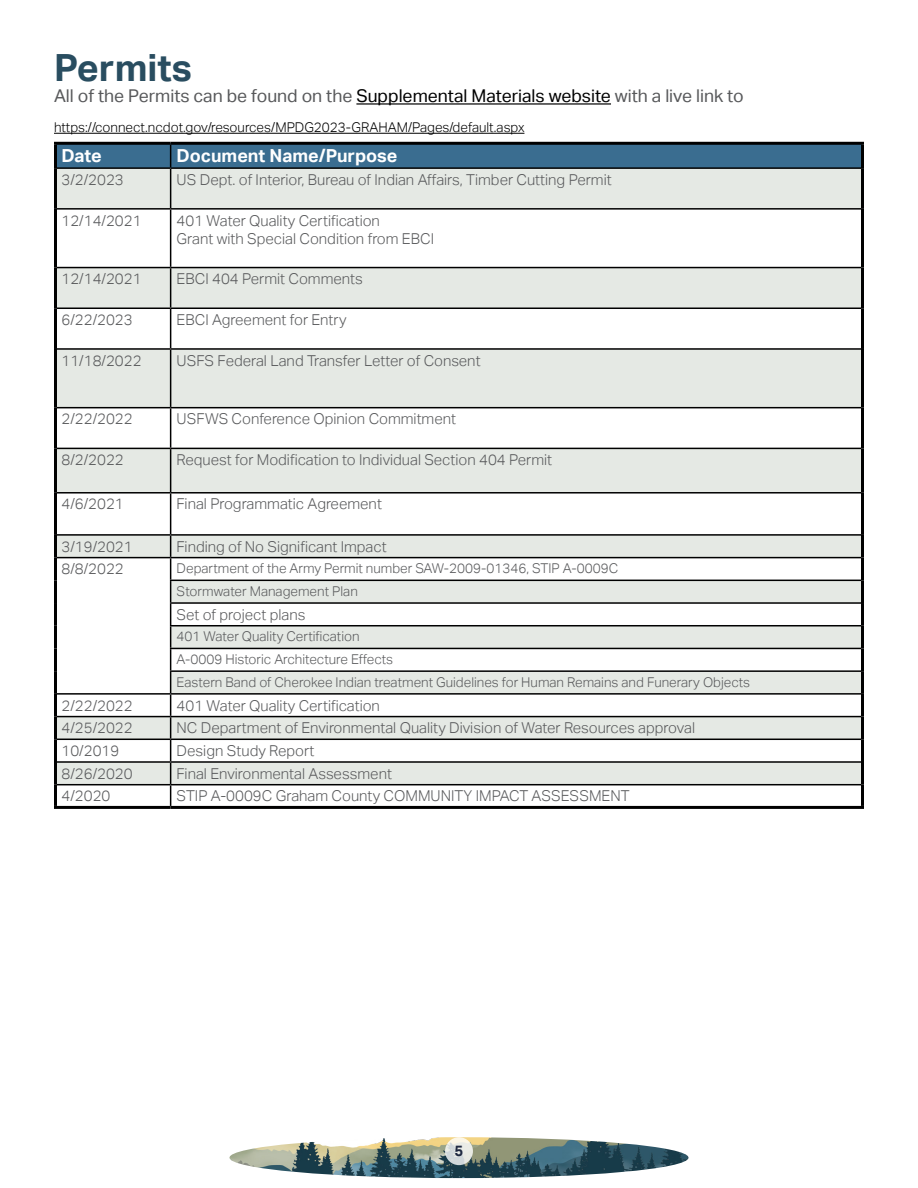
<style>
.page{position:relative;width:918px;height:1188px;background:#fff}
.page>*{position:absolute;margin:0;border:0;box-sizing:border-box;transform-origin:0 0}
.t1{font:700 37.5px "AECOM Sans";color:#294d60}
.t2{font:700 18px "AECOM Sans";color:#fff}
.t3{font:17.7px "AECOM Sans";color:#58595b}
.t4{font:300 15px/18px "AECOM Sans";color:#58595b}
.t5{font:700 15px "AECOM Sans";color:#1f2941}
.t6{font:300 13.5px/22.6px "AECOM Sans";color:#58595b}
.t7{font:300 13.5px "AECOM Sans";color:#000}
.s1{color:#000}
</style>
<div class="page">
<img style="left:230px;top:1137px;width:458px;height:41px">
<svg style="left:445px;top:1137px;width:28px;height:28px"></svg>
<div style="left:57px;top:169px;width:804px;height:39px;background:#e5e9e4"></div>
<svg style="left:57px;top:210px;width:804px;height:596px"></svg>
<hr style="left:54px;top:142px;width:117px;height:3px;background:#000">
<hr style="left:54px;top:145px;width:3px;height:23px;background:#000">
<hr style="left:171px;top:142px;width:693px;height:3px;background:#000">
<hr style="left:861px;top:145px;width:3px;height:23px;background:#000">
<hr style="left:54px;top:168px;width:3px;height:41px;background:#000">
<hr style="left:861px;top:168px;width:3px;height:41px;background:#000">
<hr style="left:54px;top:209px;width:3px;height:59px;background:#000">
<hr style="left:861px;top:209px;width:3px;height:59px;background:#000">
<hr style="left:54px;top:268px;width:3px;height:40px;background:#000">
<hr style="left:861px;top:268px;width:3px;height:40px;background:#000">
<hr style="left:54px;top:308px;width:3px;height:41px;background:#000">
<hr style="left:861px;top:308px;width:3px;height:41px;background:#000">
<hr style="left:54px;top:349px;width:3px;height:59px;background:#000">
<hr style="left:861px;top:349px;width:3px;height:59px;background:#000">
<hr style="left:54px;top:408px;width:3px;height:40px;background:#000">
<hr style="left:861px;top:408px;width:3px;height:40px;background:#000">
<hr style="left:54px;top:448px;width:3px;height:45px;background:#000">
<hr style="left:861px;top:448px;width:3px;height:45px;background:#000">
<hr style="left:54px;top:493px;width:3px;height:42px;background:#000">
<hr style="left:861px;top:493px;width:3px;height:42px;background:#000">
<hr style="left:54px;top:535px;width:3px;height:23px;background:#000">
<hr style="left:861px;top:535px;width:3px;height:23px;background:#000">
<hr style="left:54px;top:558px;width:3px;height:22px;background:#000">
<hr style="left:861px;top:558px;width:3px;height:22px;background:#000">
<hr style="left:54px;top:580px;width:3px;height:23px;background:#000">
<hr style="left:861px;top:580px;width:3px;height:23px;background:#000">
<hr style="left:54px;top:603px;width:3px;height:23px;background:#000">
<hr style="left:861px;top:603px;width:3px;height:23px;background:#000">
<hr style="left:54px;top:626px;width:3px;height:22px;background:#000">
<hr style="left:861px;top:626px;width:3px;height:22px;background:#000">
<hr style="left:54px;top:648px;width:3px;height:23px;background:#000">
<hr style="left:861px;top:648px;width:3px;height:23px;background:#000">
<hr style="left:54px;top:671px;width:3px;height:23px;background:#000">
<hr style="left:861px;top:671px;width:3px;height:23px;background:#000">
<hr style="left:54px;top:694px;width:3px;height:23px;background:#000">
<hr style="left:861px;top:694px;width:3px;height:23px;background:#000">
<hr style="left:54px;top:717px;width:3px;height:22px;background:#000">
<hr style="left:861px;top:717px;width:3px;height:22px;background:#000">
<hr style="left:54px;top:739px;width:3px;height:23px;background:#000">
<hr style="left:861px;top:739px;width:3px;height:23px;background:#000">
<hr style="left:54px;top:762px;width:3px;height:23px;background:#000">
<hr style="left:861px;top:762px;width:3px;height:23px;background:#000">
<hr style="left:54px;top:785px;width:3px;height:21px;background:#000">
<hr style="left:861px;top:785px;width:3px;height:21px;background:#000">
<hr style="left:54px;top:806px;width:117px;height:3px;background:#000">
<hr style="left:171px;top:806px;width:693px;height:3px;background:#000">
<svg style="left:56px;top:143px;width:806px;height:24px;background:#356484"></svg>
<hr style="left:57px;top:167px;width:114px;height:2px;background:#000">
<hr style="left:171px;top:167px;width:690px;height:2px;background:#000">
<hr style="left:170px;top:169px;width:1px;height:39px;background:#000">
<hr style="left:57px;top:208px;width:114px;height:2px;background:#000">
<hr style="left:171px;top:208px;width:690px;height:2px;background:#000">
<hr style="left:170px;top:210px;width:1px;height:57px;background:#000">
<hr style="left:57px;top:267px;width:114px;height:1px;background:#000">
<hr style="left:171px;top:267px;width:690px;height:1px;background:#000">
<hr style="left:170px;top:268px;width:1px;height:40px;background:#000">
<hr style="left:57px;top:308px;width:114px;height:1px;background:#000">
<hr style="left:171px;top:308px;width:690px;height:1px;background:#000">
<hr style="left:170px;top:309px;width:1px;height:39px;background:#000">
<hr style="left:57px;top:348px;width:114px;height:2px;background:#000">
<hr style="left:171px;top:348px;width:690px;height:2px;background:#000">
<hr style="left:170px;top:350px;width:1px;height:57px;background:#000">
<hr style="left:57px;top:407px;width:114px;height:1px;background:#000">
<hr style="left:171px;top:407px;width:690px;height:1px;background:#000">
<hr style="left:170px;top:408px;width:1px;height:40px;background:#000">
<hr style="left:57px;top:448px;width:114px;height:1px;background:#000">
<hr style="left:171px;top:448px;width:690px;height:1px;background:#000">
<hr style="left:170px;top:449px;width:1px;height:43px;background:#000">
<hr style="left:57px;top:492px;width:114px;height:2px;background:#000">
<hr style="left:171px;top:492px;width:690px;height:2px;background:#000">
<hr style="left:170px;top:494px;width:1px;height:40px;background:#000">
<hr style="left:57px;top:534px;width:114px;height:2px;background:#000">
<hr style="left:171px;top:534px;width:690px;height:2px;background:#000">
<hr style="left:57px;top:557px;width:114px;height:1px;background:#000">
<hr style="left:171px;top:557px;width:690px;height:1px;background:#000">
<hr style="left:170px;top:580px;width:691px;height:1px;background:#000">
<hr style="left:170px;top:602px;width:691px;height:2px;background:#000">
<hr style="left:170px;top:625px;width:691px;height:1px;background:#000">
<hr style="left:170px;top:648px;width:691px;height:1px;background:#000">
<hr style="left:170px;top:670px;width:691px;height:2px;background:#000">
<hr style="left:57px;top:693px;width:114px;height:2px;background:#000">
<hr style="left:171px;top:693px;width:690px;height:2px;background:#000">
<hr style="left:57px;top:716px;width:114px;height:1px;background:#000">
<hr style="left:171px;top:716px;width:690px;height:1px;background:#000">
<hr style="left:57px;top:739px;width:114px;height:1px;background:#000">
<hr style="left:171px;top:739px;width:690px;height:1px;background:#000">
<hr style="left:57px;top:761px;width:114px;height:2px;background:#000">
<hr style="left:171px;top:761px;width:690px;height:2px;background:#000">
<hr style="left:57px;top:784px;width:114px;height:1px;background:#000">
<hr style="left:171px;top:784px;width:690px;height:1px;background:#000">
<svg style="left:170px;top:536px;width:1px;height:270px"></svg>
<hr style="left:356px;top:103px;width:255px;height:2px;background:#000">
<hr style="left:54px;top:133px;width:470px;height:1px;background:#000">
<h1 class="t1" style="left:54px;top:46px;width:139px">Permits</h1>
<p class="t3" style="left:54px;top:86px;width:691px">All of the Permits can be found on the <span class="s1">Supplemental Materials website</span> with a live link to</p>
<p class="t7" style="left:54px;top:119px;width:472px">https://connect.ncdot.gov/resources/MPDG2023-GRAHAM/Pages/default.aspx</p>
<p class="t2" style="left:62px;top:145px;width:42px">Date</p>
<p class="t2" style="left:177px;top:145px;width:222px">Document Name/Purpose</p>
<p class="t4" style="left:62px;top:171px;width:64px">3/2/2023</p>
<p class="t4" style="left:177px;top:171px;width:437px">US Dept. of Interior, Bureau of Indian Affairs, Timber Cutting Permit</p>
<p class="t4" style="left:62px;top:211px;width:82px">12/14/2021</p>
<p class="t4" style="left:177px;top:211px;width:259px">401 Water Quality Certification<br>Grant with Special Condition from EBCI</p>
<p class="t4" style="left:62px;top:270px;width:82px">12/14/2021</p>
<p class="t4" style="left:177px;top:270px;width:188px">EBCI 404 Permit Comments</p>
<p class="t4" style="left:62px;top:311px;width:73px">6/22/2023</p>
<p class="t4" style="left:177px;top:311px;width:171px">EBCI Agreement for Entry</p>
<p class="t4" style="left:62px;top:352px;width:82px">11/18/2022</p>
<p class="t4" style="left:177px;top:352px;width:305px">USFS Federal Land Transfer Letter of Consent</p>
<p class="t4" style="left:62px;top:410px;width:73px">2/22/2022</p>
<p class="t4" style="left:177px;top:410px;width:281px">USFWS Conference Opinion Commitment</p>
<p class="t4" style="left:62px;top:451px;width:64px">8/2/2022</p>
<p class="t4" style="left:177px;top:451px;width:377px">Request for Modification to Individual Section 404 Permit</p>
<p class="t4" style="left:62px;top:495px;width:64px">4/6/2021</p>
<p class="t4" style="left:177px;top:495px;width:207px">Final Programmatic Agreement</p>
<p class="t4" style="left:62px;top:537px;width:73px">3/19/2021</p>
<p class="t4" style="left:177px;top:537px;width:212px">Finding of No Significant Impact</p>
<p class="t4" style="left:62px;top:560px;width:64px">8/8/2022</p>
<p class="t6" style="left:177px;top:557px;width:443px">Department of the Army Permit number SAW-2009-01346, STIP A-0009C<br>Stormwater Management Plan</p>
<p class="t4" style="left:177px;top:606px;width:130px">Set of project plans</p>
<p class="t6" style="left:177px;top:625px;width:575px">401 Water Quality Certification<br>A-0009 Historic Architecture Effects<br>Eastern Band of Cherokee Indian treatment Guidelines for Human Remains and Funerary Objects</p>
<p class="t4" style="left:62px;top:696px;width:73px">2/22/2022</p>
<p class="t4" style="left:177px;top:696px;width:205px">401 Water Quality Certification</p>
<p class="t4" style="left:62px;top:719px;width:73px">4/25/2022</p>
<p class="t4" style="left:177px;top:719px;width:520px">NC Department of Environmental Quality Division of Water Resources approval</p>
<p class="t4" style="left:62px;top:742px;width:59px">10/2019</p>
<p class="t4" style="left:177px;top:742px;width:139px">Design Study Report</p>
<p class="t4" style="left:62px;top:765px;width:73px">8/26/2020</p>
<p class="t4" style="left:177px;top:765px;width:217px">Final Environmental Assessment</p>
<p class="t4" style="left:62px;top:787px;width:50px">4/2020</p>
<p class="t4" style="left:177px;top:787px;width:454px">STIP A-0009C Graham County COMMUNITY IMPACT ASSESSMENT</p>
<p class="t5" style="left:455px;top:1142px;width:10px">5</p>
</div>
